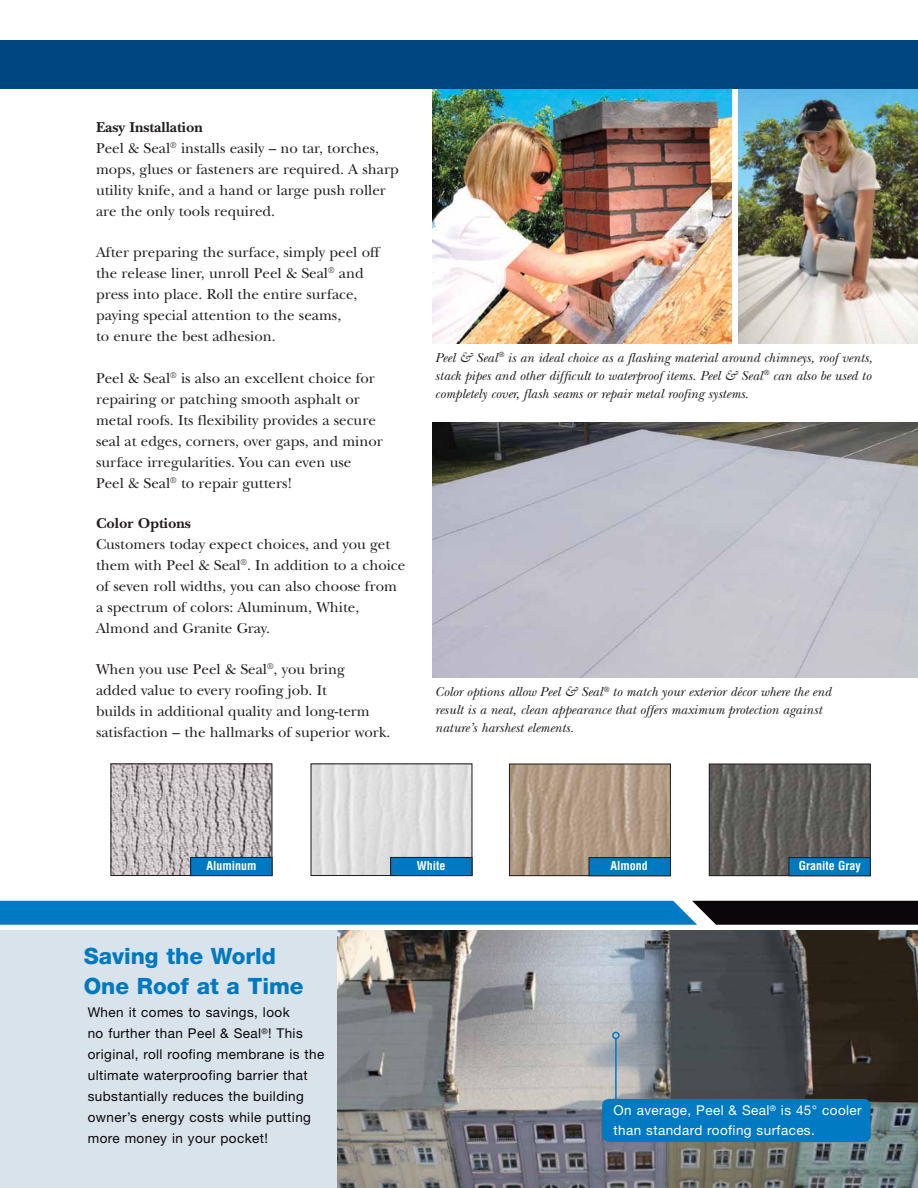
<style>
.page{position:relative;width:918px;height:1188px;background:#fff}
.page>*{position:absolute;margin:0;border:0;box-sizing:border-box;transform-origin:0 0}
.t1{font:800 22.5px/30px "Helvetica Neue";color:#0079c1}
.t2{font:15px/21px "New Baskerville";color:#231f20}
.t3{font:700 15px "New Baskerville";color:#231f20}
.t4{font:italic 13.5px/18px "New Baskerville";color:#231f20;text-align:justify}
.t5{font:13.5px/21px "Helvetica Neue";letter-spacing:.03em;color:#0a0609}
.t6{font:13.5px/19.5px "Helvetica Neue";letter-spacing:.03em;color:#fff}
.t7{font:700 condensed 12px "Helvetica";color:#fff}
.s1{font-weight:700}
</style>
<div class="page">
<img style="left:432px;top:89px;width:300px;height:254px">
<img style="left:738px;top:89px;width:180px;height:254px">
<img style="left:432px;top:423px;width:486px;height:255px">
<div style="left:0;top:40px;width:918px;height:49px;background:#00467f"></div>
<div style="left:0;top:930px;width:918px;height:258px;background:#d9e3ec"></div>
<img style="left:511px;top:766px;width:158px;height:108px">
<div style="left:509px;top:764px;width:162px;height:112px;border:1px solid #231f20"></div>
<div style="left:589px;top:858px;width:82px;height:18px;background:#0079c1"></div>
<div style="left:589px;top:857px;width:82px;height:19px;border:1px solid #231f20"></div>
<img style="left:711px;top:766px;width:158px;height:108px">
<div style="left:709px;top:764px;width:162px;height:112px;border:1px solid #231f20"></div>
<div style="left:789px;top:858px;width:81px;height:18px;background:#0079c1"></div>
<div style="left:788px;top:857px;width:83px;height:19px;border:1px solid #231f20"></div>
<img style="left:312px;top:765px;width:158px;height:109px">
<div style="left:391px;top:857px;width:81px;height:19px;background:#0079c1"></div>
<div style="left:390px;top:857px;width:83px;height:19px;border:1px solid #231f20"></div>
<img style="left:112px;top:765px;width:158px;height:109px">
<div style="left:110px;top:763px;width:162px;height:113px;border:1px solid #231f20"></div>
<div style="left:191px;top:857px;width:81px;height:19px;background:#0079c1"></div>
<div style="left:190px;top:857px;width:83px;height:19px;border:1px solid #231f20"></div>
<img style="left:338px;top:930px;width:580px;height:258px">
<hr style="left:615px;top:1038px;width:2px;height:61px;background:#007ac2">
<div style="left:612px;top:1032px;width:8px;height:7px;border:2px solid #007ac2;border-radius:50%"></div>
<div style="left:602px;top:1099px;width:269px;height:43px;background:#007ac2;border-radius:7px"></div>
<svg style="left:0;top:901px;width:918px;height:24px;background:#0a6399"></svg>
<p class="t2" style="left:96px;top:117px;width:304px"><span class="s1">Easy Installation<br></span>Peel &amp; Seal<sup>®</sup> installs easily – no tar, torches, mops, glues or fasteners are required. A sharp utility knife, and a hand or large push roller are the only tools required.</p>
<p class="t2" style="left:96px;top:242px;width:285px">After preparing the surface, simply peel off the release liner, unroll Peel &amp; Seal<sup>®</sup> and press into place. Roll the entire surface, paying special attention to the seams,<br>to enure the best adhesion.</p>
<p class="t2" style="left:96px;top:368px;width:288px">Peel &amp; Seal<sup>®</sup> is also an excellent choice for repairing or patching smooth asphalt or metal roofs. Its flexibility provides a secure seal at edges, corners, over gaps, and minor surface irregularities. You can even use Peel &amp; Seal<sup>®</sup> to repair gutters!</p>
<p class="t3" style="left:96px;top:515px;width:96px">Color Options</p>
<p class="t2" style="left:96px;top:534px;width:311px">Customers today expect choices, and you get them with Peel &amp; Seal<sup>®</sup>. In addition to a choice of seven roll widths, you can also choose from a spectrum of colors: Aluminum, White, Almond and Granite Gray.</p>
<p class="t2" style="left:96px;top:659px;width:296px">When you use Peel &amp; Seal<sup>®</sup>, you bring<br>added value to every roofing job. It<br>builds in additional quality and long-term satisfaction – the hallmarks of superior work.</p>
<p class="t4" style="left:435px;top:348px;width:439px">Peel &amp; Seal<sup>®</sup> is an ideal choice as a flashing material around chimneys, roof vents, stack pipes and other difficult to waterproof items. Peel &amp; Seal<sup>®</sup> can also be used to completely cover, flash seams or repair metal roofing systems.</p>
<p class="t4" style="left:435px;top:683px;width:398px;text-align:left">Color options allow Peel &amp; Seal<sup>®</sup> to match your exterior décor where the end result is a neat, clean appearance that offers maximum protection against nature’s harshest elements.</p>
<p class="t7" style="left:207px;top:859px;width:52px">Aluminum</p>
<p class="t7" style="left:417px;top:859px;width:30px">White</p>
<p class="t7" style="left:611px;top:859px;width:39px">Almond</p>
<p class="t7" style="left:799px;top:859px;width:63px">Granite Gray</p>
<h1 class="t1" style="left:84px;top:941px;width:221px">Saving the World<br>One Roof at a Time</h1>
<p class="t5" style="left:88px;top:1002px;width:238px">When it comes to savings, look<br>no further than Peel &amp; Seal<sup>®</sup>! This original, roll roofing membrane is the ultimate waterproofing barrier that substantially reduces the building owner’s energy costs while putting more money in your pocket!</p>
<p class="t6" style="left:614px;top:1101px;width:250px">On average, Peel &amp; Seal<sup>®</sup> is 45° cooler than standard roofing surfaces.</p>
</div>
